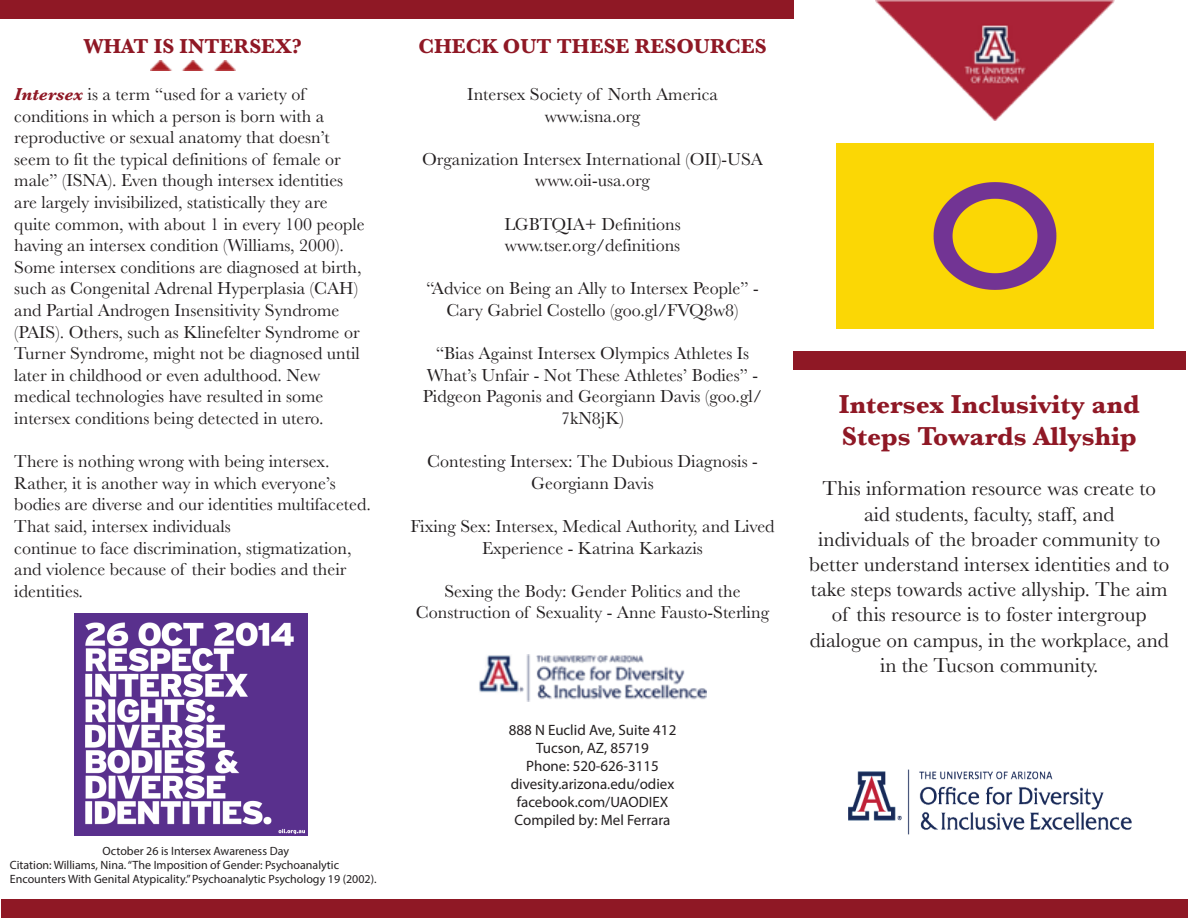
<style>
.page{position:relative;width:1188px;height:918px;background:#fff}
.page>*{position:absolute;margin:0;border:0;box-sizing:border-box;transform-origin:0 0}
.t1{font:700 27px/32.4px "Baskerville";color:#8f1825}
.t2{font:21px/25.2px "Baskerville";color:#231f20;text-align:center}
.t3{font:700 21px "Baskerville";color:#8f1825}
.t4{font:18px/21.6px "Baskerville";color:#231f20;text-align:center}
.t5{font:15px/18px "Myriad Pro";color:#231f20;text-align:center}
.t6{font:12px/14.4px "Myriad Pro";color:#231f20}
.s1{font-weight:700;font-style:italic;color:#8f1825}
</style>
<div class="page">
<img style="left:876px;top:0;width:238px;height:120px">
<div style="left:0;top:0;width:793px;height:19px;background:#8f1825"></div>
<div style="left:1px;top:900px;width:1186px;height:18px;background:#8f1825"></div>
<div style="left:793px;top:352px;width:393px;height:18px;background:#8f1825"></div>
<img style="left:848px;top:769px;width:284px;height:65px">
<img style="left:150px;top:60px;width:86px;height:11px">
<img style="left:479px;top:655px;width:228px;height:46px">
<img style="left:837px;top:143px;width:316px;height:186px">
<img style="left:75px;top:614px;width:232px;height:222px">
<p class="t3" style="left:84px;top:32px;width:220px">WHAT IS INTERSEX?</p>
<p class="t4" style="left:14px;top:84px;width:352px;text-align:left"><span class="s1">Intersex</span> is a term “used for a variety of conditions in which a person is born with a reproductive or sexual anatomy that doesn’t seem to fit the typical definitions of female or male” (ISNA). Even though intersex identities are largely invisibilized, statistically they are quite common, with about 1 in every 100 people having an intersex condition (Williams, 2000).<br>Some intersex conditions are diagnosed at birth, such as Congenital Adrenal Hyperplasia (CAH) and Partial Androgen Insensitivity Syndrome (PAIS). Others, such as Klinefelter Syndrome or Turner Syndrome, might not be diagnosed until later in childhood or even adulthood. New medical technologies have resulted in some intersex conditions being detected in utero.</p>
<p class="t4" style="left:14px;top:451px;width:358px;text-align:left">There is nothing wrong with being intersex.<br>Rather, it is another way in which everyone’s bodies are diverse and our identities multifaceted.<br>That said, intersex individuals<br>continue to face discrimination, stigmatization, and violence because of their bodies and their identities.</p>
<p class="t3" style="left:418px;top:32px;width:350px">CHECK OUT THESE RESOURCES</p>
<p class="t4" style="left:467px;top:84px;width:252px">Intersex Society of North America www.isna.org</p>
<p class="t4" style="left:422px;top:148px;width:342px">Organization Intersex International (OII)-USA www.oii-usa.org</p>
<p class="t4" style="left:504px;top:213px;width:178px;text-align:left">LGBTQIA+ Definitions www.tser.org/definitions</p>
<p class="t4" style="left:426px;top:278px;width:334px">“Advice on Being an Ally to Intersex People” -<br>Cary Gabriel Costello (goo.gl/FVQ8w8)</p>
<p class="t4" style="left:423px;top:343px;width:341px">“Bias Against Intersex Olympics Athletes Is What’s Unfair - Not These Athletes’ Bodies” - Pidgeon Pagonis and Georgiann Davis (goo.gl/ 7kN8jK)</p>
<p class="t4" style="left:427px;top:451px;width:332px">Contesting Intersex: The Dubious Diagnosis -<br>Georgiann Davis</p>
<p class="t4" style="left:410px;top:516px;width:366px">Fixing Sex: Intersex, Medical Authority, and Lived<br>Experience - Katrina Karkazis</p>
<p class="t4" style="left:416px;top:580px;width:355px">Sexing the Body: Gender Politics and the<br>Construction of Sexuality - Anne Fausto-Sterling</p>
<p class="t6" style="left:10px;top:843px;width:368px;text-indent:93px">October 26 is Intersex Awareness Day<br>Citation: Williams, Nina. “The Imposition of Gender: Psychoanalytic<br>Encounters With Genital Atypicality.” Psychoanalytic Psychology 19 (2002).</p>
<p class="t5" style="left:509px;top:721px;width:169px">888 N Euclid Ave, Suite 412<br>Tucson, AZ, 85719<br>Phone: 520-626-3115 divesity.arizona.edu/odiex facebook.com/UAODIEX<br>Compiled by: Mel Ferrara</p>
<p class="t1" style="left:839px;top:388px;width:302px">Intersex Inclusivity and<br>Steps Towards Allyship</p>
<p class="t2" style="left:809px;top:476px;width:362px">This information resource was create to aid students, faculty, staff, and<br>individuals of the broader community to better understand intersex identities and to take steps towards active allyship. The aim of this resource is to foster intergroup dialogue on campus, in the workplace, and in the Tucson community.</p>
</div>
